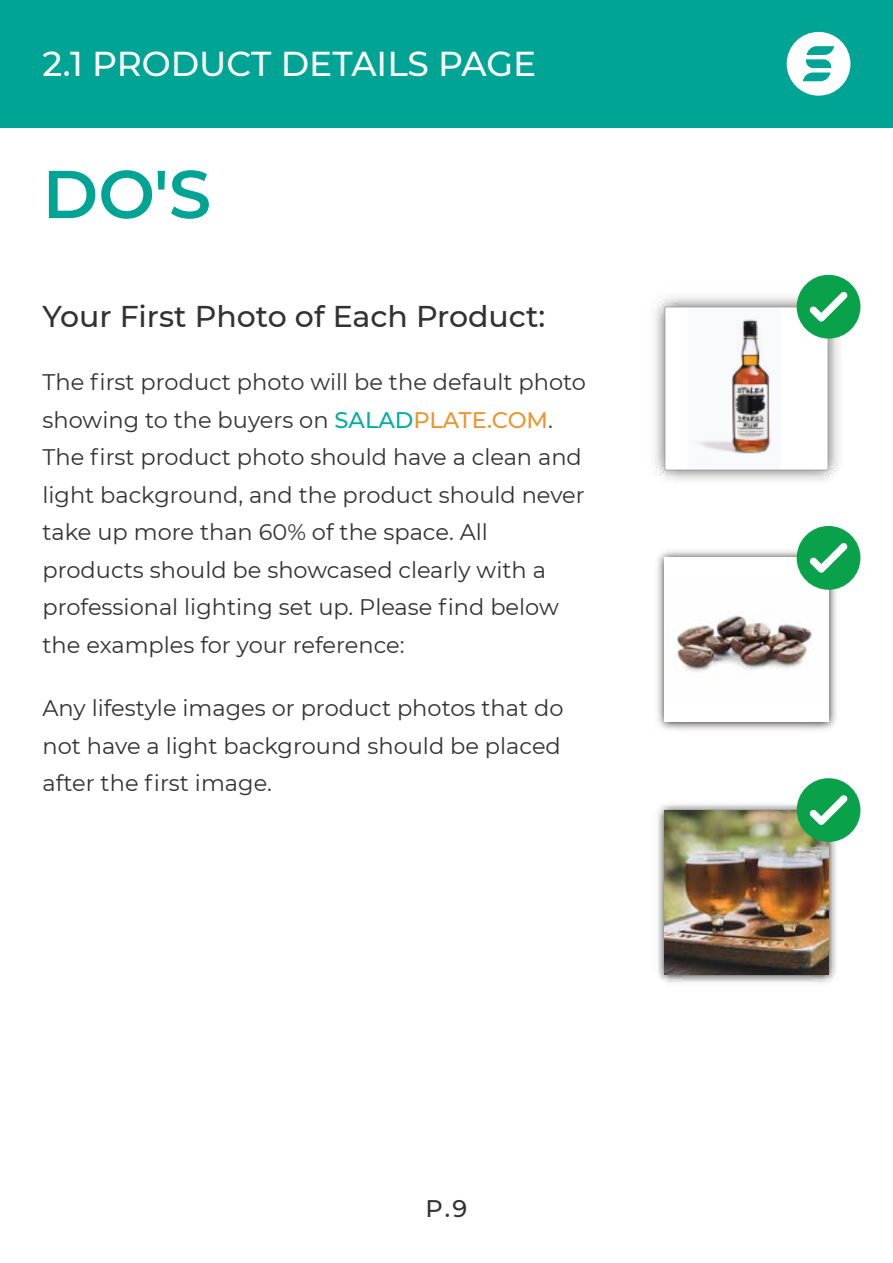
<style>
.page{position:relative;width:893px;height:1263px;background:#fff}
.page>*{position:absolute;margin:0;border:0;box-sizing:border-box;transform-origin:0 0}
.t1{font:600 67.5px "Montserrat";color:#00a495}
.t2{font:500 34.5px "Montserrat";color:#fff}
.t3{font:500 30px "Montserrat";color:#323232}
.t4{font:500 24px "Montserrat";color:#323232}
.t5{font:22.5px/37.5px "Montserrat";color:#323232;text-align:justify}
.s1{font-weight:500;color:#00afa0}
.s2{font-weight:500;color:#ec952f}
</style>
<div class="page">
<div style="left:0;top:0;width:893px;height:128px;background:#00a495"></div>
<svg style="left:787px;top:32px;width:63px;height:64px"></svg>
<img style="left:655px;top:282px;width:206px;height:701px">
<img style="left:664px;top:810px;width:164px;height:165px">
<div style="left:797px;top:275px;width:63px;height:64px;background:#09a14a;border-radius:50%"></div>
<svg style="left:809px;top:291px;width:39px;height:31px"></svg>
<div style="left:797px;top:526px;width:63px;height:64px;background:#09a14a;border-radius:50%"></div>
<svg style="left:809px;top:543px;width:39px;height:30px"></svg>
<div style="left:797px;top:778px;width:63px;height:64px;background:#09a14a;border-radius:50%"></div>
<svg style="left:809px;top:795px;width:39px;height:30px"></svg>
<h2 class="t2" style="left:43px;top:40px;width:495px">2.1 PRODUCT DETAILS PAGE</h2>
<h1 class="t1" style="left:43px;top:146px;width:170px">DO'S</h1>
<h3 class="t3" style="left:43px;top:295px;width:504px">Your First Photo of Each Product:</h3>
<p class="t5" style="left:43px;top:363px;width:545px;text-align:left">The first product photo will be the default photo showing to the buyers on <span class="s1">SALAD</span><span class="s2">PLATE.COM</span>.<br>The first product photo should have a clean and light background, and the product should never take up more than 60% of the space. All products should be showcased clearly with a professional lighting set up. Please find below the examples for your reference:</p>
<p class="t5" style="left:43px;top:688px;width:522px">Any lifestyle images or product photos that do not have a light background should be placed after the first image.</p>
<p class="t4" style="left:426px;top:1191px;width:43px">P.9</p>
</div>
